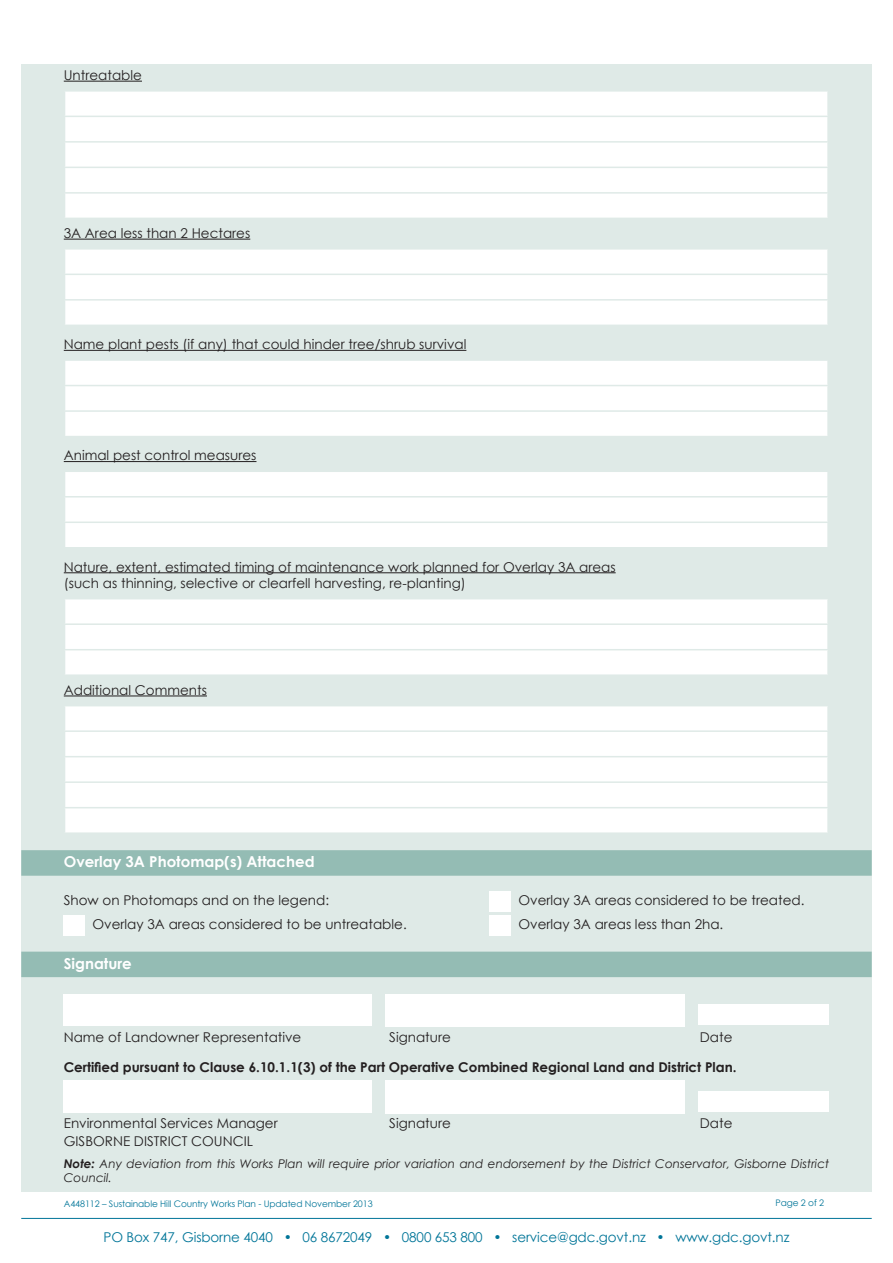
<style>
.page{position:relative;width:893px;height:1263px;background:#fff}
.page>*{position:absolute;margin:0;border:0;box-sizing:border-box;transform-origin:0 0}
.Section_Heading{font:700 15px "Century Gothic";color:#fff}
.Form_Titles_two_fiel{font:13.5px/16.2px "Century Gothic";color:#231f20}
.Form_Titles_two_fiel-2{font:700 13.5px "Century Gothic";color:#231f20}
.t1{font:13.5px "Century Gothic";letter-spacing:-.01em;color:#007598}
.Form_Titles_checkbox{font:13.5px "Century Gothic";color:#231f20}
.Form_Titles_two_fiel-3{font:italic 12px/13.5px "Century Gothic";color:#231f20}
.t2{font:9px "Century Gothic";letter-spacing:-.01em;color:#007598}
.s1{font-weight:700}
</style>
<div class="page">
<hr style="left:21px;top:1218px;width:851px;height:1px;background:#007598">
<div style="left:21px;top:64px;width:851px;height:1128px;background:#dfeae7"></div>
<hr style="left:64px;top:81px;width:78px;height:1px;background:#231f20">
<hr style="left:64px;top:239px;width:186px;height:1px;background:#231f20">
<hr style="left:64px;top:350px;width:402px;height:1px;background:#231f20">
<hr style="left:64px;top:461px;width:192px;height:1px;background:#231f20">
<hr style="left:64px;top:572px;width:552px;height:1px;background:#231f20">
<hr style="left:64px;top:695px;width:143px;height:1px;background:#231f20">
<div style="left:21px;top:850px;width:851px;height:26px;background:#94bcb4"></div>
<div style="left:21px;top:952px;width:851px;height:25px;background:#94bcb4"></div>
<div style="left:65px;top:92px;width:762px;height:126px;background:#fff"></div>
<hr style="left:64px;top:116px;width:765px;height:1px;background:#dfeae7">
<hr style="left:64px;top:141px;width:765px;height:2px;background:#dfeae7">
<hr style="left:64px;top:167px;width:765px;height:1px;background:#dfeae7">
<hr style="left:64px;top:192px;width:765px;height:2px;background:#dfeae7">
<div style="left:65px;top:250px;width:762px;height:75px;background:#fff"></div>
<hr style="left:64px;top:274px;width:765px;height:1px;background:#dfeae7">
<hr style="left:64px;top:299px;width:765px;height:2px;background:#dfeae7">
<div style="left:65px;top:361px;width:762px;height:75px;background:#fff"></div>
<hr style="left:64px;top:385px;width:765px;height:1px;background:#dfeae7">
<hr style="left:64px;top:410px;width:765px;height:2px;background:#dfeae7">
<div style="left:65px;top:472px;width:762px;height:75px;background:#fff"></div>
<hr style="left:64px;top:496px;width:765px;height:1px;background:#dfeae7">
<hr style="left:64px;top:521px;width:765px;height:2px;background:#dfeae7">
<div style="left:65px;top:599px;width:762px;height:75px;background:#fff"></div>
<hr style="left:64px;top:623px;width:765px;height:2px;background:#dfeae7">
<hr style="left:64px;top:649px;width:765px;height:1px;background:#dfeae7">
<div style="left:65px;top:706px;width:762px;height:126px;background:#fff"></div>
<hr style="left:64px;top:730px;width:765px;height:2px;background:#dfeae7">
<hr style="left:64px;top:756px;width:765px;height:1px;background:#dfeae7">
<hr style="left:64px;top:781px;width:765px;height:2px;background:#dfeae7">
<hr style="left:64px;top:807px;width:765px;height:1px;background:#dfeae7">
<div style="left:490px;top:891px;width:21px;height:20px;background:#fff"></div>
<div style="left:64px;top:916px;width:21px;height:20px;background:#fff"></div>
<div style="left:490px;top:916px;width:21px;height:20px;background:#fff"></div>
<div style="left:64px;top:994px;width:308px;height:32px;background:#fff"></div>
<div style="left:386px;top:994px;width:299px;height:32px;background:#fff"></div>
<div style="left:698px;top:1004px;width:131px;height:21px;background:#fff"></div>
<div style="left:64px;top:1080px;width:308px;height:32px;background:#fff"></div>
<div style="left:386px;top:1080px;width:299px;height:33px;background:#fff"></div>
<div style="left:698px;top:1091px;width:131px;height:21px;background:#fff"></div>
<p class="Form_Titles_two_fiel" style="left:64px;top:67px;width:80px">Untreatable</p>
<p class="Form_Titles_two_fiel" style="left:64px;top:225px;width:188px">3A Area less than 2 Hectares</p>
<p class="Form_Titles_two_fiel" style="left:64px;top:336px;width:404px">Name plant pests (if any) that could hinder tree/shrub survival</p>
<p class="Form_Titles_two_fiel" style="left:64px;top:447px;width:194px">Animal pest control measures</p>
<p class="Form_Titles_two_fiel" style="left:64px;top:558px;width:553px">Nature, extent, estimated timing of maintenance work planned for Overlay 3A areas (such as thinning, selective or clearfell harvesting, re-planting)</p>
<p class="Form_Titles_two_fiel" style="left:64px;top:681px;width:145px">Additional Comments</p>
<p class="Section_Heading" style="left:64px;top:850px;width:252px">Overlay 3A Photomap(s) Attached</p>
<p class="Form_Titles_two_fiel" style="left:64px;top:891px;width:267px">Show on Photomaps and on the legend:</p>
<p class="Form_Titles_two_fiel" style="left:519px;top:891px;width:287px">Overlay 3A areas considered to be treated.</p>
<p class="Form_Titles_checkbox" style="left:93px;top:915px;width:316px">Overlay 3A areas considered to be untreatable.</p>
<p class="Form_Titles_checkbox" style="left:519px;top:915px;width:206px">Overlay 3A areas less than 2ha.</p>
<p class="Section_Heading" style="left:64px;top:952px;width:70px">Signature</p>
<p class="Form_Titles_two_fiel" style="left:64px;top:1028px;width:239px">Name of Landowner Representative</p>
<p class="Form_Titles_two_fiel" style="left:389px;top:1028px;width:63px">Signature</p>
<p class="Form_Titles_two_fiel" style="left:700px;top:1028px;width:34px">Date</p>
<p class="Form_Titles_two_fiel-2" style="left:64px;top:1057px;width:674px">Certified pursuant to Clause 6.10.1.1(3) of the Part Operative Combined Regional Land and District Plan.</p>
<p class="Form_Titles_two_fiel" style="left:64px;top:1115px;width:215px">Environmental Services Manager</p>
<p class="Form_Titles_two_fiel" style="left:389px;top:1115px;width:63px">Signature</p>
<p class="Form_Titles_two_fiel" style="left:700px;top:1115px;width:34px">Date</p>
<p class="Form_Titles_two_fiel" style="left:64px;top:1133px;width:191px">GISBORNE DISTRICT COUNCIL</p>
<p class="Form_Titles_two_fiel-3" style="left:64px;top:1157px;width:767px"><span class="s1">Note:</span> Any deviation from this Works Plan will require prior variation and endorsement by the District Conservator, Gisborne District<br>Council.</p>
<p class="t2" style="left:64px;top:1197px;width:310px">A448112 – Sustainable Hill Country Works Plan - Updated November 2013</p>
<p class="t2" style="left:775px;top:1196px;width:50px">Page 2 of 2</p>
<p class="t1" style="left:104px;top:1227px;width:687px">PO Box 747, Gisborne 4040 • 06 8672049 • 0800 653 800 • service@gdc.govt.nz • www.gdc.govt.nz</p>
</div>
